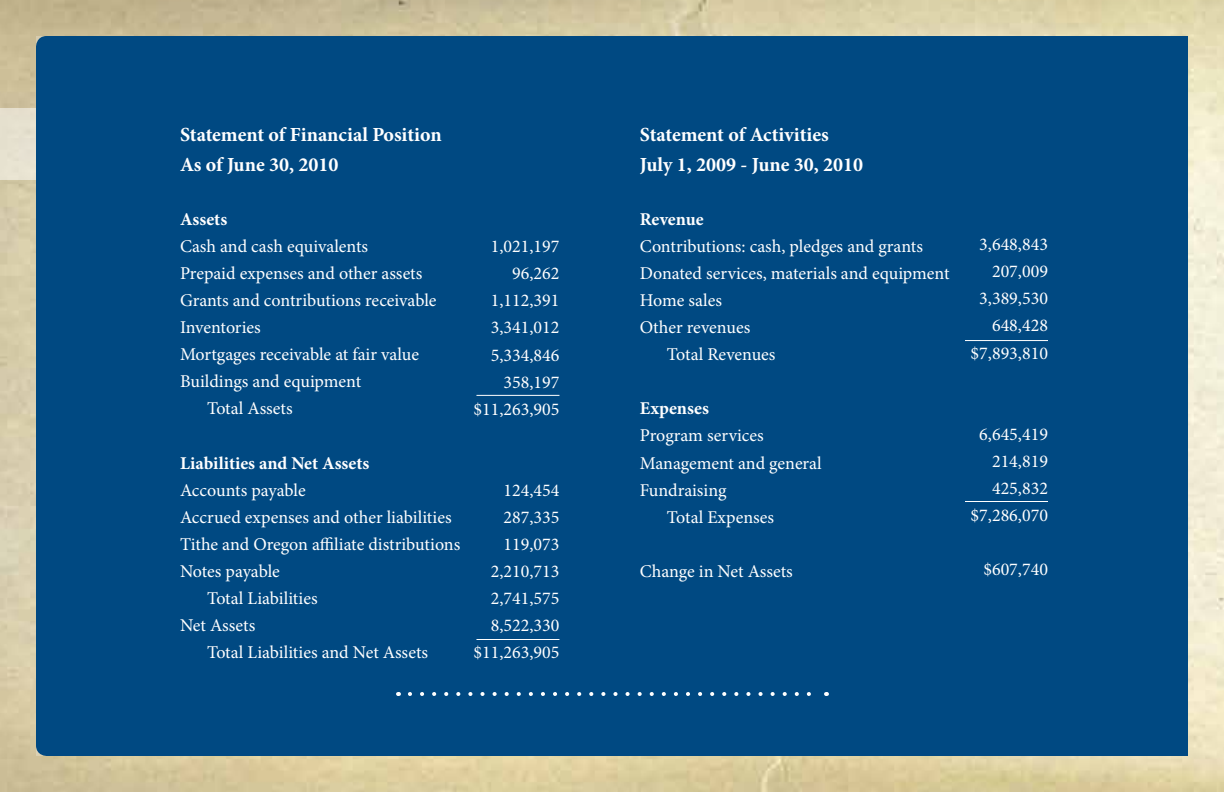
<style>
.page{position:relative;width:1224px;height:792px;background:#fff}
.page>*{position:absolute;margin:0;border:0;box-sizing:border-box;transform-origin:0 0}
.t1{font:700 20px/29.4px "Minion Pro";color:#fff}
.t2{font:18px/27px "Minion Pro";color:#fff;text-align:right}
.t3{font:700 18px "Minion Pro";color:#fff}
</style>
<div class="page">
<img style="left:0;top:0;width:1224px;height:792px">
<div style="left:0;top:108px;width:108px;height:72px;background:#e6e1d0"></div>
<div style="left:36px;top:36px;width:1152px;height:720px;background:#004982;border-radius:11px"></div>
<div style="left:1152px;top:36px;width:36px;height:720px;background:#004982"></div>
<hr style="left:965px;top:340px;width:83px;height:1px;background:#fff">
<hr style="left:476px;top:395px;width:83px;height:1px;background:#fff">
<hr style="left:476px;top:639px;width:83px;height:1px;background:#fff">
<hr style="left:965px;top:501px;width:83px;height:1px;background:#fff">
<svg style="left:410px;top:692px;width:401px;height:4px"></svg>
<p class="t1" style="left:180px;top:120px;width:263px">Statement of Financial Position<br>As of June 30, 2010</p>
<p class="t3" style="left:180px;top:206px;width:49px">Assets</p>
<p class="t2" style="left:180px;top:233px;width:190px">Cash and cash equivalents</p>
<p class="t2" style="left:180px;top:260px;width:244px">Prepaid expenses and other assets</p>
<p class="t2" style="left:180px;top:287px;width:258px">Grants and contributions receivable</p>
<p class="t2" style="left:180px;top:314px;width:82px">Inventories</p>
<p class="t2" style="left:180px;top:341px;width:241px">Mortgages receivable at fair value</p>
<p class="t2" style="left:180px;top:368px;width:183px">Buildings and equipment</p>
<p class="t2" style="left:207px;top:395px;width:87px">Total Assets</p>
<p class="t2" style="left:474px;top:233px;width:87px">1,021,197<br>96,262<br>1,112,391<br>3,341,012<br>5,334,846<br>358,197 $11,263,905</p>
<p class="t3" style="left:180px;top:450px;width:191px">Liabilities and Net Assets</p>
<p class="t2" style="left:180px;top:476px;width:127px">Accounts payable</p>
<p class="t2" style="left:180px;top:503px;width:273px">Accrued expenses and other liabilities</p>
<p class="t2" style="left:180px;top:531px;width:282px">Tithe and Oregon affiliate distributions</p>
<p class="t2" style="left:180px;top:558px;width:101px">Notes payable</p>
<p class="t2" style="left:207px;top:585px;width:112px">Total Liabilities</p>
<p class="t2" style="left:180px;top:612px;width:77px">Net Assets</p>
<p class="t2" style="left:207px;top:639px;width:223px">Total Liabilities and Net Assets</p>
<p class="t2" style="left:474px;top:477px;width:87px">124,454<br>287,335<br>119,073<br>2,210,713<br>2,741,575<br>8,522,330 $11,263,905</p>
<p class="t1" style="left:640px;top:120px;width:225px">Statement of Activities<br>July 1, 2009 - June 30, 2010</p>
<p class="t3" style="left:640px;top:206px;width:65px">Revenue</p>
<p class="t2" style="left:640px;top:233px;width:285px">Contributions: cash, pledges and grants</p>
<p class="t2" style="left:640px;top:260px;width:311px">Donated services, materials and equipment</p>
<p class="t2" style="left:640px;top:287px;width:84px">Home sales</p>
<p class="t2" style="left:640px;top:314px;width:112px">Other revenues</p>
<p class="t2" style="left:667px;top:341px;width:110px">Total Revenues</p>
<p class="t3" style="left:640px;top:396px;width:71px">Expenses</p>
<p class="t2" style="left:640px;top:422px;width:126px">Program services</p>
<p class="t2" style="left:640px;top:449px;width:184px">Management and general</p>
<p class="t2" style="left:640px;top:476px;width:88px">Fundraising</p>
<p class="t2" style="left:667px;top:503px;width:109px">Total Expenses</p>
<p class="t2" style="left:640px;top:558px;width:155px">Change in Net Assets</p>
<p class="t2" style="left:971px;top:231px;width:79px">3,648,843<br>207,009<br>3,389,530<br>648,428 $7,893,810</p>
<p class="t2" style="left:971px;top:421px;width:79px">6,645,419<br>214,819<br>425,832 $7,286,070</p>
<p class="t2" style="left:983px;top:556px;width:66px">$607,740</p>
</div>
